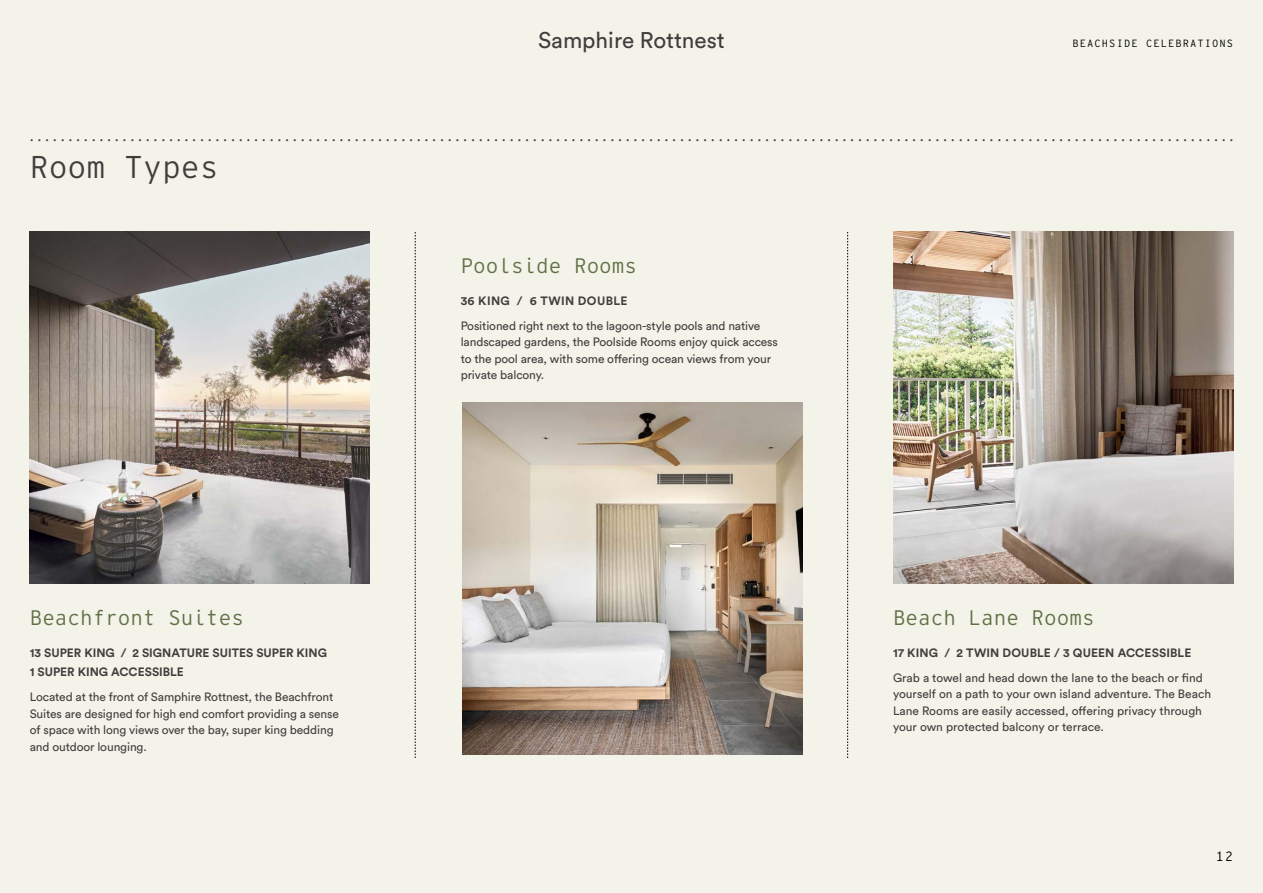
<style>
.page{position:relative;width:1263px;height:893px;background:#f4f3ea}
.page>*{position:absolute;margin:0;border:0;box-sizing:border-box;transform-origin:0 0}
.t1{font:300 31.5px "Interstate Mono";color:#413e3d}
.t2{font:22.5px "Circular Std";color:#413e3d}
.t3{font:300 21px "Interstate Mono";color:#5f7145}
.t4{font:18px "Minion Pro";color:#413e3d}
.t5{font:300 13.5px "Interstate Mono";color:#000}
.t6{font:12px/16.5px "Circular Std";letter-spacing:-.01em;color:#413e3d}
.t7{font:700 12px/19.5px "Circular Std";color:#413e3d}
.t8{font:700 12px "Circular Std";letter-spacing:.03em;color:#413e3d}
.t9{font:300 10.5px "Interstate Mono";letter-spacing:.1em;color:#000}
</style>
<div class="page">
<img style="left:30px;top:232px;width:340px;height:352px">
<img style="left:893px;top:232px;width:340px;height:352px">
<img style="left:462px;top:402px;width:340px;height:353px">
<svg style="left:415px;top:232px;width:1px;height:526px"></svg>
<svg style="left:847px;top:232px;width:1px;height:526px"></svg>
<h2 class="t2" style="left:538px;top:26px;width:188px">Samphire Rottnest</h2>
<p class="t9" style="left:1072px;top:37px;width:162px">BEACHSIDE CELEBRATIONS</p>
<h3 class="t4" style="left:30px;top:123px;width:1205px">............................................................................................................................................................</h3>
<h1 class="t1" style="left:30px;top:148px;width:190px">Room Types</h1>
<h3 class="t3" style="left:30px;top:604px;width:216px">Beachfront Suites</h3>
<p class="t7" style="left:30px;top:643px;width:299px">13 SUPER KING / 2 SIGNATURE SUITES SUPER KING<br>1 SUPER KING ACCESSIBLE</p>
<p class="t6" style="left:30px;top:689px;width:311px">Located at the front of Samphire Rottnest, the Beachfront Suites are designed for high end comfort providing a sense of space with long views over the bay, super king bedding and outdoor lounging.</p>
<h3 class="t3" style="left:461px;top:252px;width:178px">Poolside Rooms</h3>
<p class="t8" style="left:461px;top:293px;width:168px">36 KING / 6 TWIN DOUBLE</p>
<p class="t6" style="left:461px;top:317px;width:319px">Positioned right next to the lagoon-style pools and native landscaped gardens, the Poolside Rooms enjoy quick access to the pool area, with some offering ocean views from your private balcony.</p>
<h3 class="t3" style="left:893px;top:604px;width:203px">Beach Lane Rooms</h3>
<p class="t7" style="left:893px;top:643px;width:300px">17 KING / 2 TWIN DOUBLE / 3 QUEEN ACCESSIBLE</p>
<p class="t6" style="left:893px;top:669px;width:320px">Grab a towel and head down the lane to the beach or find yourself on a path to your own island adventure. The Beach Lane Rooms are easily accessed, offering privacy through your own protected balcony or terrace.</p>
<p class="t5" style="left:1216px;top:848px;width:19px">12</p>
</div>
